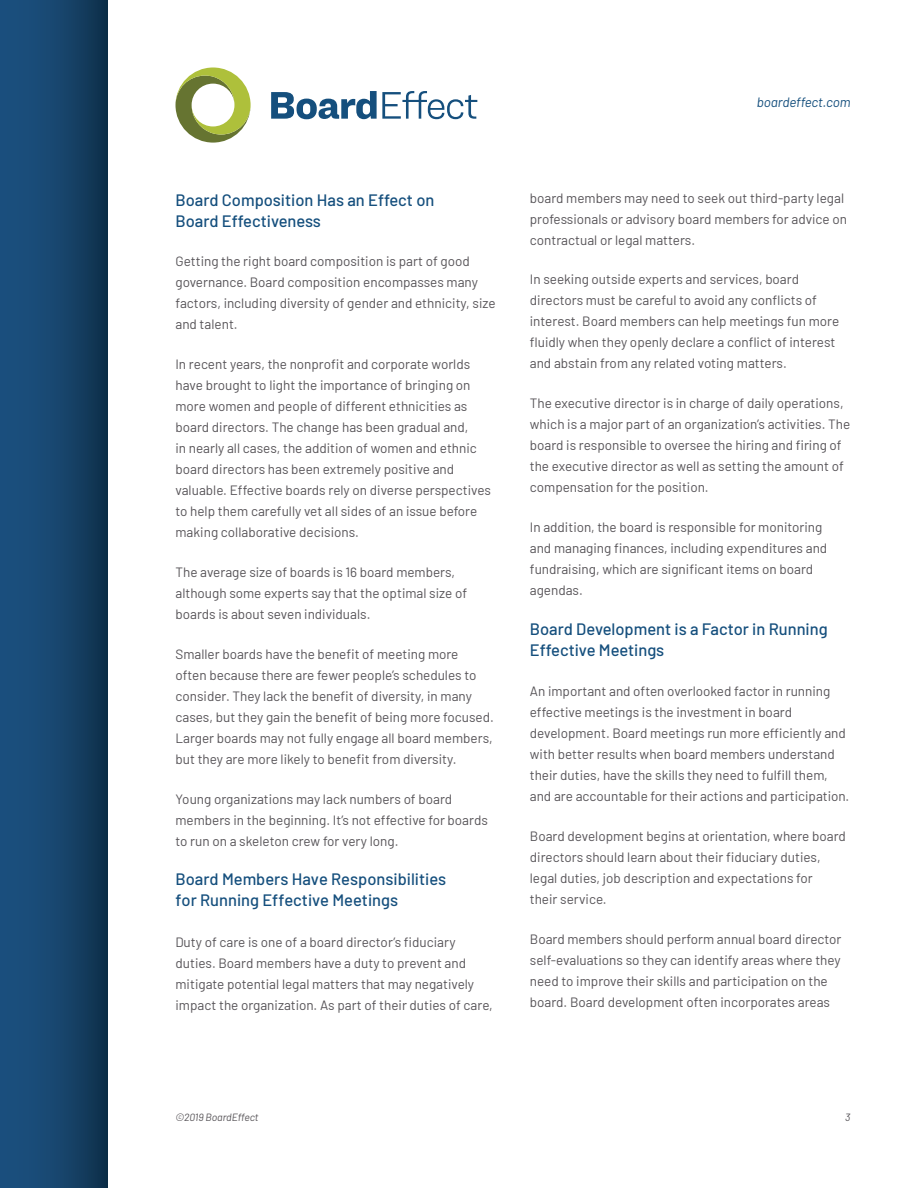
<style>
.page{position:relative;width:918px;height:1188px;background:#fff}
.page>*{position:absolute;margin:0;border:0;box-sizing:border-box;transform-origin:0 0}
.t1{font:500 16.5px/21px "Barlow";color:#154f7d}
.t2{font:13.5px/21px "Barlow";color:#575458}
.t3{font:italic 13.5px "Barlow";letter-spacing:-.01em;color:#154f7d}
.t4{font:italic 10.5px "Barlow";letter-spacing:-.01em;color:#575458}
</style>
<div class="page">
<div style="left:0;top:0;width:108px;height:1188px;background:linear-gradient(to right,#1d5587,#103450)"></div>
<svg style="left:271px;top:91px;width:206px;height:28px"></svg>
<svg style="left:176px;top:68px;width:75px;height:75px"></svg>
<p class="t1" style="left:176px;top:188px;width:260px">Board Composition Has an Effect on<br>Board Effectiveness</p>
<p class="t2" style="left:176px;top:250px;width:322px">Getting the right board composition is part of good governance. Board composition encompasses many factors, including diversity of gender and ethnicity, size and talent.</p>
<p class="t2" style="left:176px;top:353px;width:317px">In recent years, the nonprofit and corporate worlds have brought to light the importance of bringing on more women and people of different ethnicities as board directors. The change has been gradual and,<br>in nearly all cases, the addition of women and ethnic board directors has been extremely positive and valuable. Effective boards rely on diverse perspectives to help them carefully vet all sides of an issue before making collaborative decisions.</p>
<p class="t2" style="left:176px;top:561px;width:293px">The average size of boards is 16 board members, although some experts say that the optimal size of boards is about seven individuals.</p>
<p class="t2" style="left:176px;top:643px;width:320px">Smaller boards have the benefit of meeting more<br>often because there are fewer people’s schedules to consider. They lack the benefit of diversity, in many cases, but they gain the benefit of being more focused.<br>Larger boards may not fully engage all board members, but they are more likely to benefit from diversity.</p>
<p class="t2" style="left:176px;top:788px;width:314px">Young organizations may lack numbers of board members in the beginning. It’s not effective for boards to run on a skeleton crew for very long.</p>
<p class="t1" style="left:176px;top:867px;width:272px">Board Members Have Responsibilities for Running Effective Meetings</p>
<p class="t2" style="left:176px;top:930px;width:319px">Duty of care is one of a board director’s fiduciary duties. Board members have a duty to prevent and mitigate potential legal matters that may negatively impact the organization. As part of their duties of care,</p>
<p class="t3" style="left:757px;top:93px;width:95px">boardeffect.com</p>
<p class="t2" style="left:530px;top:186px;width:319px">board members may need to seek out third-party legal professionals or advisory board members for advice on contractual or legal matters.</p>
<p class="t2" style="left:530px;top:268px;width:311px">In seeking outside experts and services, board directors must be careful to avoid any conflicts of interest. Board members can help meetings fun more fluidly when they openly declare a conflict of interest and abstain from any related voting matters.</p>
<p class="t2" style="left:530px;top:392px;width:322px">The executive director is in charge of daily operations, which is a major part of an organization’s activities. The board is responsible to oversee the hiring and firing of the executive director as well as setting the amount of compensation for the position.</p>
<p class="t2" style="left:530px;top:516px;width:299px">In addition, the board is responsible for monitoring and managing finances, including expenditures and fundraising, which are significant items on board agendas.</p>
<p class="t1" style="left:530px;top:617px;width:299px">Board Development is a Factor in Running<br>Effective Meetings</p>
<p class="t2" style="left:530px;top:680px;width:321px">An important and often overlooked factor in running effective meetings is the investment in board development. Board meetings run more efficiently and with better results when board members understand their duties, have the skills they need to fulfill them, and are accountable for their actions and participation.</p>
<p class="t2" style="left:530px;top:825px;width:318px">Board development begins at orientation, where board directors should learn about their fiduciary duties, legal duties, job description and expectations for<br>their service.</p>
<p class="t2" style="left:530px;top:927px;width:313px">Board members should perform annual board director self-evaluations so they can identify areas where they need to improve their skills and participation on the board. Board development often incorporates areas</p>
<p class="t4" style="left:176px;top:1110px;width:85px">©2019 BoardEffect</p>
<p class="t4" style="left:845px;top:1110px;width:7px">3</p>
</div>
